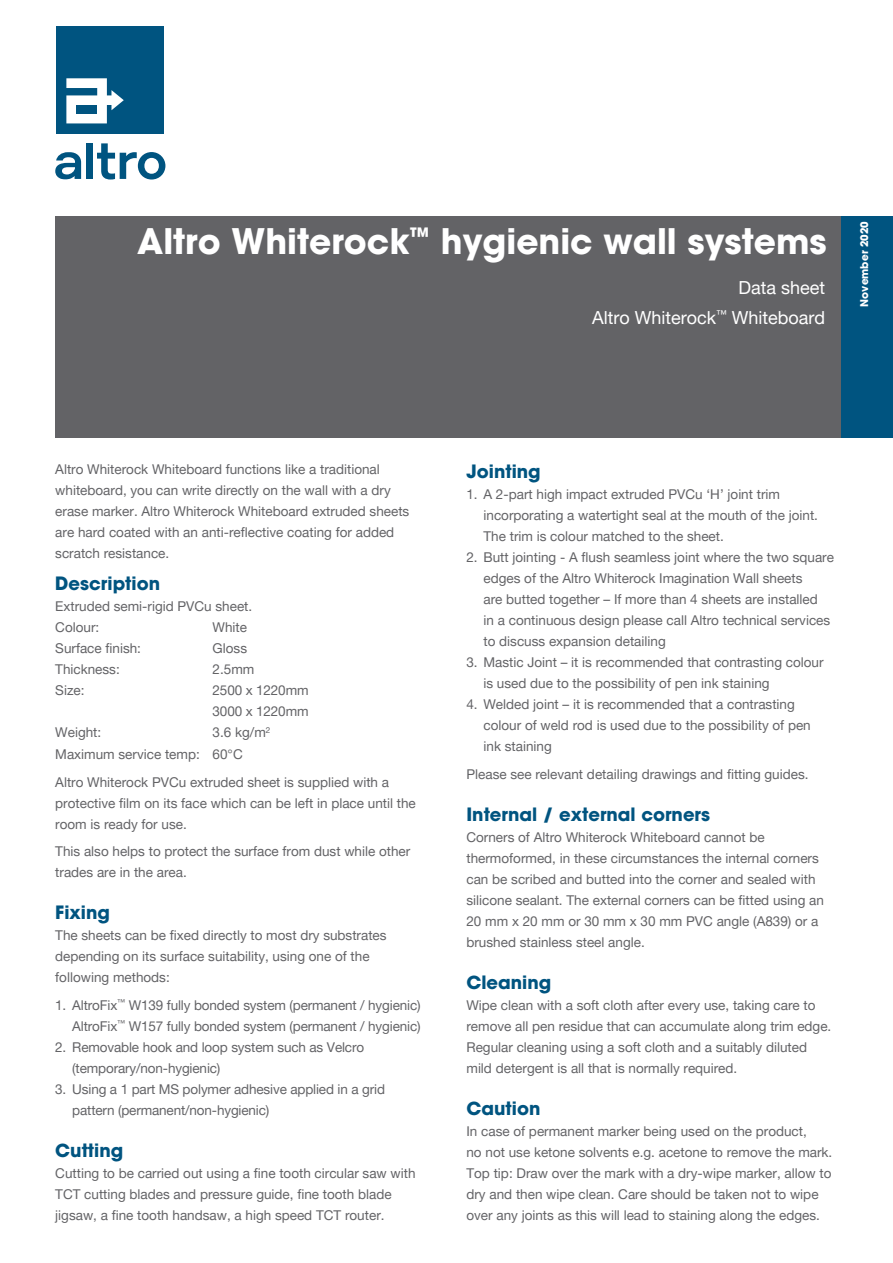
<style>
.page{position:relative;width:893px;height:1263px;background:#fff}
.page>*{position:absolute;margin:0;border:0;box-sizing:border-box;transform-origin:0 0}
.t1{font:700 34.5px "Avant Garde";color:#fff}
.t2{font:700 18px "Avant Garde";color:#005480}
.t3{font:18px/30.2px "Helvetica Neue LT Pro";color:#fff;text-align:right}
.t4{font:13.5px/21px "Helvetica Neue LT Pro";color:#636366}
.t5{font:700 10.5px "Avant Garde";color:#fff}
</style>
<div class="page">
<div style="left:55px;top:216px;width:787px;height:221px;background:#636366"></div>
<div style="left:842px;top:216px;width:51px;height:221px;background:#005480"></div>
<div style="left:86px;top:143px;width:7px;height:36px;background:#005480"></div>
<svg style="left:55px;top:152px;width:26px;height:27px"></svg>
<svg style="left:97px;top:143px;width:68px;height:37px"></svg>
<div style="left:56px;top:26px;width:108px;height:108px;background:#005480"></div>
<svg style="left:66px;top:78px;width:58px;height:45px"></svg>
<div style="left:76px;top:105px;width:21px;height:9px;background:#005480"></div>
<h1 class="t1" style="left:137px;top:219px;width:691px">Altro Whiterock<sup>™</sup> hygienic wall systems</h1>
<h2 class="t3" style="left:592px;top:272px;width:235px">Data sheet<br>Altro Whiterock<sup>™</sup> Whiteboard</h2>
<p class="t5" style="left:857px;top:307px;width:87px;rotate:-90deg">November 2020</p>
<p class="t4" style="left:55px;top:459px;width:356px">Altro Whiterock Whiteboard functions like a traditional whiteboard, you can write directly on the wall with a dry erase marker. Altro Whiterock Whiteboard extruded sheets are hard coated with an anti-reflective coating for added scratch resistance.</p>
<h2 class="t2" style="left:55px;top:572px;width:106px">Description</h2>
<p class="t4" style="left:213px;top:595px;width:97px;text-indent:-157px">Extruded semi-rigid PVCu sheet.<br>White<br>Gloss<br>2.5mm<br>2500 x 1220mm<br>3000 x 1220mm<br>3.6 kg/m<sup>2</sup></p>
<p class="t4" style="left:55px;top:741px;width:335px;line-height:27.5px">Maximum service temp: 60°C<br>Altro Whiterock PVCu extruded sheet is supplied with a</p>
<p class="t4" style="left:55px;top:792px;width:362px">protective film on its face which can be left in place until the room is ready for use.</p>
<p class="t4" style="left:55px;top:841px;width:357px">This also helps to protect the surface from dust while other trades are in the area.</p>
<h2 class="t2" style="left:55px;top:901px;width:56px">Fixing</h2>
<p class="t4" style="left:55px;top:925px;width:333px">The sheets can be fixed directly to most dry substrates depending on its surface suitability, using one of the following methods:</p>
<p class="t4" style="left:55px;top:994px;width:367px;text-align:right">1. AltroFix<sup>™</sup> W139 fully bonded system (permanent / hygienic)<br>AltroFix<sup>™</sup> W157 fully bonded system (permanent / hygienic)</p>
<p class="t4" style="left:72px;top:1036px;width:293px;text-indent:-17px">2. Removable hook and loop system such as Velcro (temporary/non-hygienic)</p>
<p class="t4" style="left:72px;top:1078px;width:314px;text-indent:-17px">3. Using a 1 part MS polymer adhesive applied in a grid pattern (permanent/non-hygienic)</p>
<h2 class="t2" style="left:55px;top:1138px;width:70px">Cutting</h2>
<p class="t4" style="left:55px;top:1162px;width:362px">Cutting to be carried out using a fine tooth circular saw with<br>TCT cutting blades and pressure guide, fine tooth blade jigsaw, a fine tooth handsaw, a high speed TCT router.</p>
<h2 class="t2" style="left:466px;top:460px;width:76px">Jointing</h2>
<p class="t4" style="left:483px;top:484px;width:336px;text-indent:-17px">1. A 2-part high impact extruded PVCu ‘H’ joint trim incorporating a watertight seal at the mouth of the joint.<br>The trim is colour matched to the sheet.</p>
<p class="t4" style="left:483px;top:547px;width:352px;text-indent:-17px">2. Butt jointing - A flush seamless joint where the two square edges of the Altro Whiterock Imagination Wall sheets<br>are butted together – If more than 4 sheets are installed<br>in a continuous design please call Altro technical services to discuss expansion detailing</p>
<p class="t4" style="left:483px;top:652px;width:342px;text-indent:-17px">3. Mastic Joint – it is recommended that contrasting colour is used due to the possibility of pen ink staining</p>
<p class="t4" style="left:483px;top:694px;width:329px;text-indent:-17px">4. Welded joint – it is recommended that a contrasting colour of weld rod is used due to the possibility of pen ink staining</p>
<p class="t4" style="left:466px;top:763px;width:344px">Please see relevant detailing drawings and fitting guides.</p>
<h2 class="t2" style="left:466px;top:802px;width:245px">Internal / external corners</h2>
<p class="t4" style="left:466px;top:826px;width:359px">Corners of Altro Whiterock Whiteboard cannot be thermoformed, in these circumstances the internal corners can be scribed and butted into the corner and sealed with silicone sealant. The external corners can be fitted using an 20 mm x 20 mm or 30 mm x 30 mm PVC angle (A839) or a brushed stainless steel angle.</p>
<h2 class="t2" style="left:466px;top:970px;width:86px">Cleaning</h2>
<p class="t4" style="left:466px;top:994px;width:366px">Wipe clean with a soft cloth after every use, taking care to remove all pen residue that can accumulate along trim edge.<br>Regular cleaning using a soft cloth and a suitably diluted mild detergent is all that is normally required.</p>
<h2 class="t2" style="left:466px;top:1096px;width:75px">Caution</h2>
<p class="t4" style="left:466px;top:1120px;width:367px">In case of permanent marker being used on the product,<br>no not use ketone solvents e.g. acetone to remove the mark.<br>Top tip: Draw over the mark with a dry-wipe marker, allow to dry and then wipe clean. Care should be taken not to wipe over any joints as this will lead to staining along the edges.</p>
</div>
